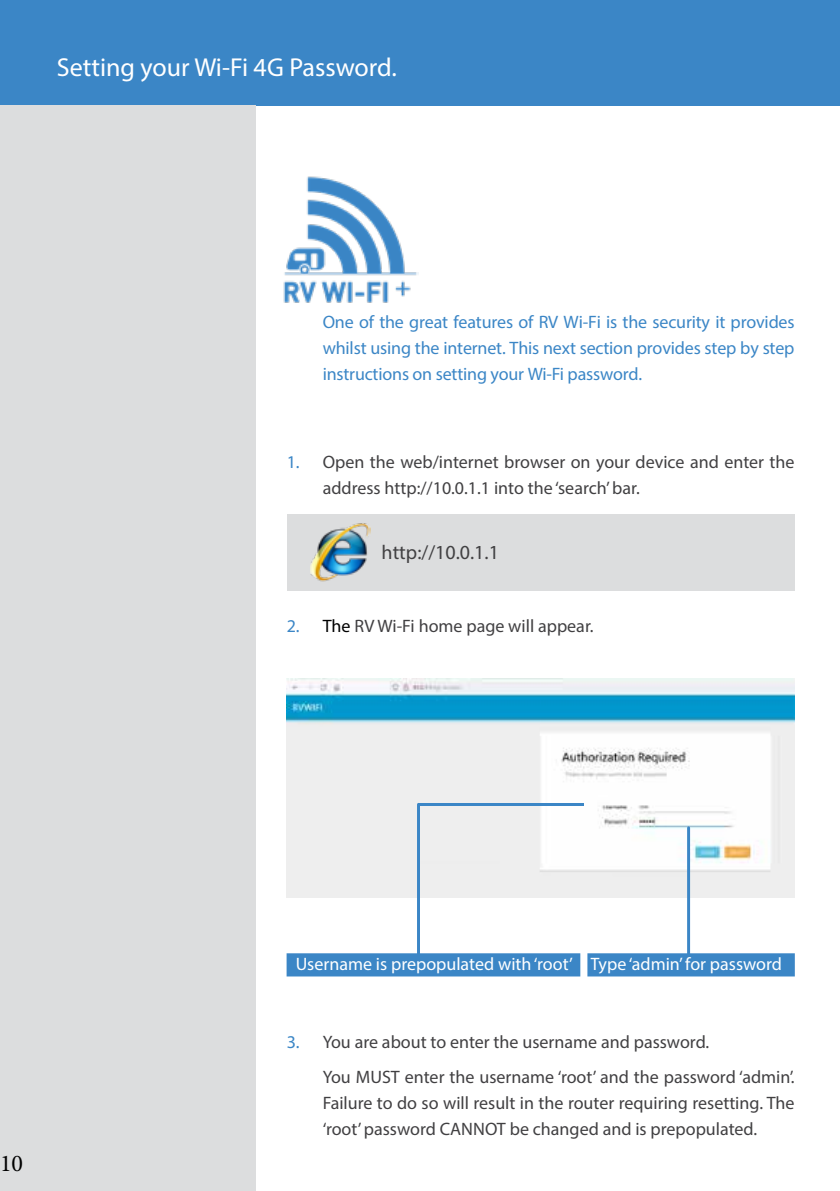
<style>
.page{position:relative;width:840px;height:1191px;background:#fff}
.page>*{position:absolute;margin:0;border:0;box-sizing:border-box;transform-origin:0 0}
.t1{font:26px "Myriad Pro";color:#fff}
.t2{font:24px "Minion Pro";color:#000}
.t3{font:20px "Myriad Pro";color:#414042}
.t4{font:18px/26px "Myriad Pro";color:#414042}
.t5{font:18px/26px "Myriad Pro";letter-spacing:-.01em;color:#3b86c6;text-align:justify}
.t6{font:18px "Myriad Pro";color:#fff}
.s1{color:#3b86c6}
.s2{color:#000}
</style>
<div class="page">
<div style="left:0;top:0;width:839px;height:106px;background:#3b86c6"></div>
<div style="left:0;top:106px;width:255px;height:1085px;background:#dcddde"></div>
<div style="left:286px;top:514px;width:508px;height:77px;background:#dcddde"></div>
<img style="left:310px;top:523px;width:60px;height:59px">
<div style="left:288px;top:954px;width:290px;height:21px;background:#3b86c6"></div>
<div style="left:286px;top:953px;width:294px;height:23px;border:3px solid #3b86c6"></div>
<div style="left:588px;top:954px;width:204px;height:21px;background:#3b86c6"></div>
<div style="left:587px;top:953px;width:207px;height:23px;border:3px solid #3b86c6"></div>
<img style="left:283px;top:176px;width:135px;height:127px">
<img style="left:286px;top:678px;width:508px;height:219px">
<hr style="left:686px;top:827px;width:3px;height:127px;background:#3b86c6">
<hr style="left:417px;top:804px;width:3px;height:150px;background:#3b86c6">
<hr style="left:418px;top:803px;width:165px;height:2px;background:#3b86c6">
<h1 class="t1" style="left:57px;top:51px;width:341px">Setting your Wi-Fi 4G Password.</h1>
<p class="t5" style="left:322px;top:308px;width:473px">One of the great features of RV Wi-Fi is the security it provides whilst using the internet. This next section provides step by step instructions on setting your Wi-Fi password.</p>
<p class="t4" style="left:322px;top:449px;width:473px;text-indent:-36px"><span class="s1">1.</span> Open the web/internet browser on your device and enter the address http://10.0.1.1 into the ‘search’ bar.</p>
<p class="t3" style="left:381px;top:540px;width:119px">http://10.0.1.1</p>
<p class="t4" style="left:286px;top:612px;width:308px"><span class="s1">2.</span> <span class="s2">The</span> RV Wi-Fi home page will appear.</p>
<h2 class="t2" style="left:0;top:1146px;width:25px">10</h2>
<p class="t6" style="left:295px;top:952px;width:487px">Username is prepopulated with ‘root’ Type ‘admin’ for password</p>
<p class="t4" style="left:322px;top:1024px;width:473px;line-height:34.6px;text-indent:-36px"><span class="s1">3.</span> You are about to enter the username and password.<br>You MUST enter the username ‘root’ and the password ‘admin’.</p>
<p class="t4" style="left:322px;top:1089px;width:473px">Failure to do so will result in the router requiring resetting. The ‘root’ password CANNOT be changed and is prepopulated.</p>
</div>
